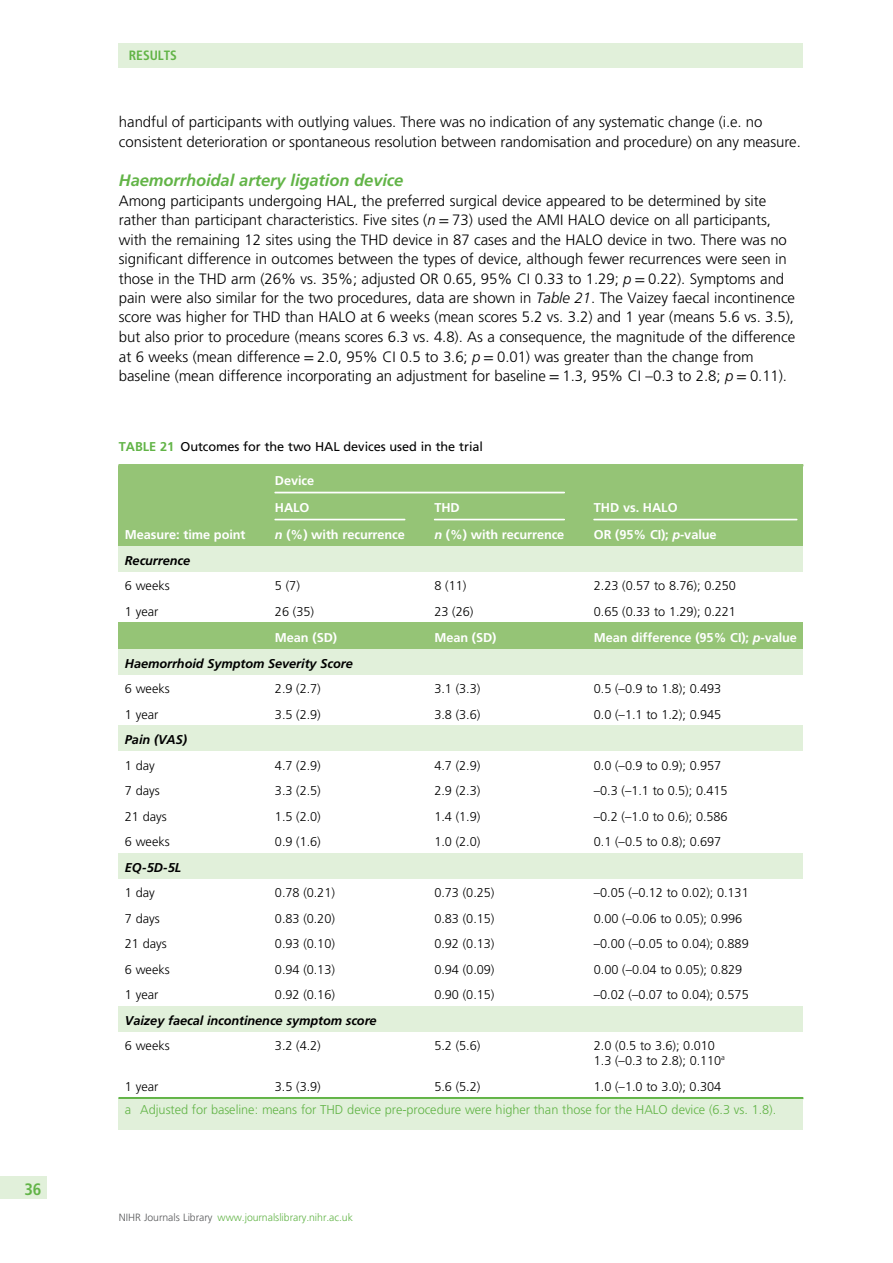
<style>
.page{position:relative;width:893px;height:1263px;background:#fff}
.page>*{position:absolute;margin:0;border:0;box-sizing:border-box;transform-origin:0 0}
.t1{font:16.5px "Adv TT1 a 8 a 9 c 4 a.BI";color:#62b447}
.t2{font:16.5px "Adv TT24 c 3 cae 3.B";color:#62b447}
.t3{font:15px/19.5px "Adv T Tebabd 7 da";color:#000}
.t4{font:13.5px "Adv TT24 c 3 cae 3.B";color:#62b447}
.t5{font:12.75px/15px "Adv T Tebabd 7 da";color:#000}
.t6{font:12.75px/27px "Adv TT6 c 1 def 61.B";color:#fff}
.t7{font:12.75px/23.2px "Adv T Tebabd 7 da";color:#62b447}
.t8{font:12.75px "Adv TT1 a 8 a 9 c 4 a.BI";color:#000}
.t9{font:12.75px "Adv TT118 e 7927";color:#000}
.t10{font:10.5px "Adv T Tebabd 7 da";color:#62b447}
.s1{font-family:"Adv TT49 bbc 31 f.I"}
.s2{font-family:"Adv T Td 877 c 31 c"}
.s3{font-style:inherit}
.s4{font-family:"Adv TT6 c 1 def 61.B";color:#62b447}
.s5{font-family:"Adv TT1 a 8 a 9 c 4 a.BI"}
.s6{color:#000}
.s7{color:#58595b}
</style>
<div class="page">
<div style="left:119px;top:466px;width:156px;height:80px;background:#95c476"></div>
<div style="left:245px;top:466px;width:349px;height:27px;background:#95c476"></div>
<div style="left:564px;top:466px;width:239px;height:54px;background:#95c476"></div>
<div style="left:245px;top:493px;width:189px;height:27px;background:#95c476"></div>
<div style="left:405px;top:493px;width:189px;height:27px;background:#95c476"></div>
<div style="left:245px;top:520px;width:189px;height:26px;background:#95c476"></div>
<div style="left:405px;top:520px;width:189px;height:26px;background:#95c476"></div>
<div style="left:564px;top:520px;width:239px;height:26px;background:#95c476"></div>
<div style="left:119px;top:546px;width:684px;height:26px;background:#e1f0da"></div>
<div style="left:119px;top:623px;width:156px;height:26px;background:#95c476"></div>
<div style="left:245px;top:623px;width:189px;height:26px;background:#95c476"></div>
<div style="left:405px;top:623px;width:189px;height:26px;background:#95c476"></div>
<div style="left:564px;top:623px;width:239px;height:26px;background:#95c476"></div>
<div style="left:119px;top:649px;width:684px;height:25px;background:#e1f0da"></div>
<div style="left:119px;top:725px;width:684px;height:26px;background:#e1f0da"></div>
<div style="left:119px;top:853px;width:684px;height:25px;background:#e1f0da"></div>
<div style="left:119px;top:1006px;width:684px;height:25px;background:#e1f0da"></div>
<hr style="left:119px;top:464px;width:684px;height:2px;background:#95c476">
<hr style="left:119px;top:1097px;width:684px;height:2px;background:#62b447">
<hr style="left:275px;top:492px;width:289px;height:1px;background:#fff">
<hr style="left:594px;top:519px;width:203px;height:1px;background:#fff">
<hr style="left:275px;top:519px;width:130px;height:1px;background:#fff">
<hr style="left:434px;top:519px;width:130px;height:1px;background:#fff">
<div style="left:119px;top:1099px;width:684px;height:31px;background:#e1f0da"></div>
<div style="left:119px;top:44px;width:684px;height:24px;background:#e1f0da"></div>
<div style="left:0;top:1176px;width:47px;height:23px;background:#e1f0da"></div>
<p class="t2" style="left:24px;top:1183px;width:18px">36</p>
<p class="t4" style="left:129px;top:51px;width:50px">RESULTS</p>
<p class="t3" style="left:119px;top:114px;width:683px">handful of participants with outlying values. There was no indication of any systematic change (i.e. no consistent deterioration or spontaneous resolution between randomisation and procedure) on any measure.</p>
<p class="t1" style="left:119px;top:174px;width:286px">Haemorrhoidal artery ligation device</p>
<p class="t3" style="left:119px;top:192px;width:678px">Among participants undergoing HAL, the preferred surgical device appeared to be determined by site rather than participant characteristics. Five sites (<span class="s1">n</span> <span class="s2">=</span> 73) used the AMI HALO device on all participants, with the remaining 12 sites using the THD device in 87 cases and the HALO device in two. There was no significant difference in outcomes between the types of device, although fewer recurrences were seen in those in the THD arm (26% vs. 35%; adjusted OR 0.65, 95% CI 0.33 to 1.29; <span class="s1">p</span> <span class="s2">=</span> 0.22). Symptoms and pain were also similar for the two procedures, data are shown in <span class="s1">Table 21</span>. The Vaizey faecal incontinence score was higher for THD than HALO at 6 weeks (mean scores 5.2 vs. 3.2) and 1 year (means 5.6 vs. 3.5), but also prior to procedure (means scores 6.3 vs. 4.8). As a consequence, the magnitude of the difference at 6 weeks (mean difference <span class="s2">=</span> 2.0, 95% CI 0.5 to 3.6; <span class="s1">p</span> <span class="s2">=</span> 0.01) was greater than the change from baseline (mean difference incorporating an adjustment for baseline <span class="s2">=</span> 1.3, 95% CI <span class="s3">–</span>0.3 to 2.8; <span class="s1">p</span> <span class="s2">=</span> 0.11).</p>
<p class="t9" style="left:119px;top:441px;width:366px"><span class="s4">TABLE 21</span> Outcomes for the two HAL devices used in the trial</p>
<p class="t6" style="left:125px;top:523px;width:122px">Measure: time point</p>
<p class="t6" style="left:275px;top:469px;width:41px">Device<br>HALO</p>
<p class="t6" style="left:434px;top:495px;width:27px">THD</p>
<p class="t6" style="left:594px;top:495px;width:85px">THD vs. HALO</p>
<p class="t6" style="left:275px;top:523px;width:131px"><span class="s5">n</span> (%) with recurrence</p>
<p class="t6" style="left:434px;top:523px;width:131px"><span class="s5">n</span> (%) with recurrence</p>
<p class="t6" style="left:594px;top:523px;width:124px">OR (95% CI); <span class="s5">p</span>-value</p>
<p class="t8" style="left:125px;top:555px;width:67px">Recurrence</p>
<p class="t5" style="left:125px;top:579px;width:46px">6 weeks</p>
<p class="t5" style="left:275px;top:579px;width:26px">5 (7)</p>
<p class="t5" style="left:434px;top:579px;width:33px">8 (11)</p>
<p class="t5" style="left:594px;top:579px;width:144px">2.23 (0.57 to 8.76); 0.250</p>
<p class="t5" style="left:125px;top:605px;width:35px">1 year</p>
<p class="t5" style="left:275px;top:605px;width:40px">26 (35)</p>
<p class="t5" style="left:434px;top:605px;width:40px">23 (26)</p>
<p class="t5" style="left:594px;top:605px;width:144px">0.65 (0.33 to 1.29); 0.221</p>
<p class="t6" style="left:275px;top:625px;width:63px">Mean (SD)</p>
<p class="t6" style="left:434px;top:625px;width:63px">Mean (SD)</p>
<p class="t6" style="left:594px;top:625px;width:205px">Mean difference (95% CI); <span class="s5">p</span>-value</p>
<p class="t8" style="left:125px;top:658px;width:229px">Haemorrhoid Symptom Severity Score</p>
<p class="t5" style="left:125px;top:682px;width:46px">6 weeks</p>
<p class="t5" style="left:275px;top:682px;width:47px">2.9 (2.7)</p>
<p class="t5" style="left:434px;top:682px;width:47px">3.1 (3.3)</p>
<p class="t5" style="left:594px;top:682px;width:129px">0.5 (<span class="s3">–</span>0.9 to 1.8); 0.493</p>
<p class="t5" style="left:125px;top:708px;width:35px">1 year</p>
<p class="t5" style="left:275px;top:708px;width:47px">3.5 (2.9)</p>
<p class="t5" style="left:434px;top:708px;width:47px">3.8 (3.6)</p>
<p class="t5" style="left:594px;top:708px;width:129px">0.0 (<span class="s3">–</span>1.1 to 1.2); 0.945</p>
<p class="t8" style="left:125px;top:735px;width:63px">Pain (VAS)</p>
<p class="t5" style="left:125px;top:759px;width:31px">1 day</p>
<p class="t5" style="left:275px;top:759px;width:47px">4.7 (2.9)</p>
<p class="t5" style="left:434px;top:759px;width:47px">4.7 (2.9)</p>
<p class="t5" style="left:594px;top:759px;width:129px">0.0 (<span class="s3">–</span>0.9 to 0.9); 0.957</p>
<p class="t5" style="left:125px;top:784px;width:36px">7 days</p>
<p class="t5" style="left:275px;top:784px;width:47px">3.3 (2.5)</p>
<p class="t5" style="left:434px;top:784px;width:47px">2.9 (2.3)</p>
<p class="t5" style="left:594px;top:784px;width:135px"><span class="s3">–</span>0.3 (<span class="s3">–</span>1.1 to 0.5); 0.415</p>
<p class="t5" style="left:125px;top:810px;width:43px">21 days</p>
<p class="t5" style="left:275px;top:810px;width:47px">1.5 (2.0)</p>
<p class="t5" style="left:434px;top:810px;width:47px">1.4 (1.9)</p>
<p class="t5" style="left:594px;top:810px;width:135px"><span class="s3">–</span>0.2 (<span class="s3">–</span>1.0 to 0.6); 0.586</p>
<p class="t5" style="left:125px;top:835px;width:46px">6 weeks</p>
<p class="t5" style="left:275px;top:835px;width:47px">0.9 (1.6)</p>
<p class="t5" style="left:434px;top:835px;width:47px">1.0 (2.0)</p>
<p class="t5" style="left:594px;top:835px;width:129px">0.1 (<span class="s3">–</span>0.5 to 0.8); 0.697</p>
<p class="t8" style="left:125px;top:862px;width:58px">EQ-5D-5L</p>
<p class="t5" style="left:125px;top:886px;width:31px">1 day</p>
<p class="t5" style="left:275px;top:886px;width:61px">0.78 (0.21)</p>
<p class="t5" style="left:434px;top:886px;width:61px">0.73 (0.25)</p>
<p class="t5" style="left:594px;top:886px;width:156px"><span class="s3">–</span>0.05 (<span class="s3">–</span>0.12 to 0.02); 0.131</p>
<p class="t5" style="left:125px;top:912px;width:36px">7 days</p>
<p class="t5" style="left:275px;top:912px;width:61px">0.83 (0.20)</p>
<p class="t5" style="left:434px;top:912px;width:61px">0.83 (0.15)</p>
<p class="t5" style="left:594px;top:912px;width:150px">0.00 (<span class="s3">–</span>0.06 to 0.05); 0.996</p>
<p class="t5" style="left:125px;top:937px;width:43px">21 days</p>
<p class="t5" style="left:275px;top:937px;width:61px">0.93 (0.10)</p>
<p class="t5" style="left:434px;top:937px;width:61px">0.92 (0.13)</p>
<p class="t5" style="left:594px;top:937px;width:156px"><span class="s3">–</span>0.00 (<span class="s3">–</span>0.05 to 0.04); 0.889</p>
<p class="t5" style="left:125px;top:963px;width:46px">6 weeks</p>
<p class="t5" style="left:275px;top:963px;width:61px">0.94 (0.13)</p>
<p class="t5" style="left:434px;top:963px;width:61px">0.94 (0.09)</p>
<p class="t5" style="left:594px;top:963px;width:150px">0.00 (<span class="s3">–</span>0.04 to 0.05); 0.829</p>
<p class="t5" style="left:125px;top:988px;width:35px">1 year</p>
<p class="t5" style="left:275px;top:988px;width:61px">0.92 (0.16)</p>
<p class="t5" style="left:434px;top:988px;width:61px">0.90 (0.15)</p>
<p class="t5" style="left:594px;top:988px;width:156px"><span class="s3">–</span>0.02 (<span class="s3">–</span>0.07 to 0.04); 0.575</p>
<p class="t8" style="left:125px;top:1015px;width:253px">Vaizey faecal incontinence symptom score</p>
<p class="t5" style="left:125px;top:1039px;width:46px">6 weeks</p>
<p class="t5" style="left:275px;top:1039px;width:47px">3.2 (4.2)</p>
<p class="t5" style="left:434px;top:1039px;width:47px">5.2 (5.6)</p>
<p class="t5" style="left:594px;top:1039px;width:133px">2.0 (0.5 to 3.6); 0.010<br>1.3 (<span class="s3">–</span>0.3 to 2.8); 0.110<sup>a</sup></p>
<p class="t5" style="left:125px;top:1080px;width:35px">1 year</p>
<p class="t5" style="left:275px;top:1080px;width:47px">3.5 (3.9)</p>
<p class="t5" style="left:434px;top:1080px;width:47px">5.6 (5.2)</p>
<p class="t7" style="left:125px;top:1076px;width:653px;text-indent:469px"><span class="s6">1.0 (</span><span class="s6">–</span><span class="s6">1.0 to 3.0); 0.304<br></span>a Adjusted for baseline: means for THD device pre-procedure were higher than those for the HALO device (6.3 vs. 1.8).</p>
<p class="t10" style="left:119px;top:1213px;width:236px"><span class="s7">NIHR Journals Library</span> www.journalslibrary.nihr.ac.uk</p>
</div>
